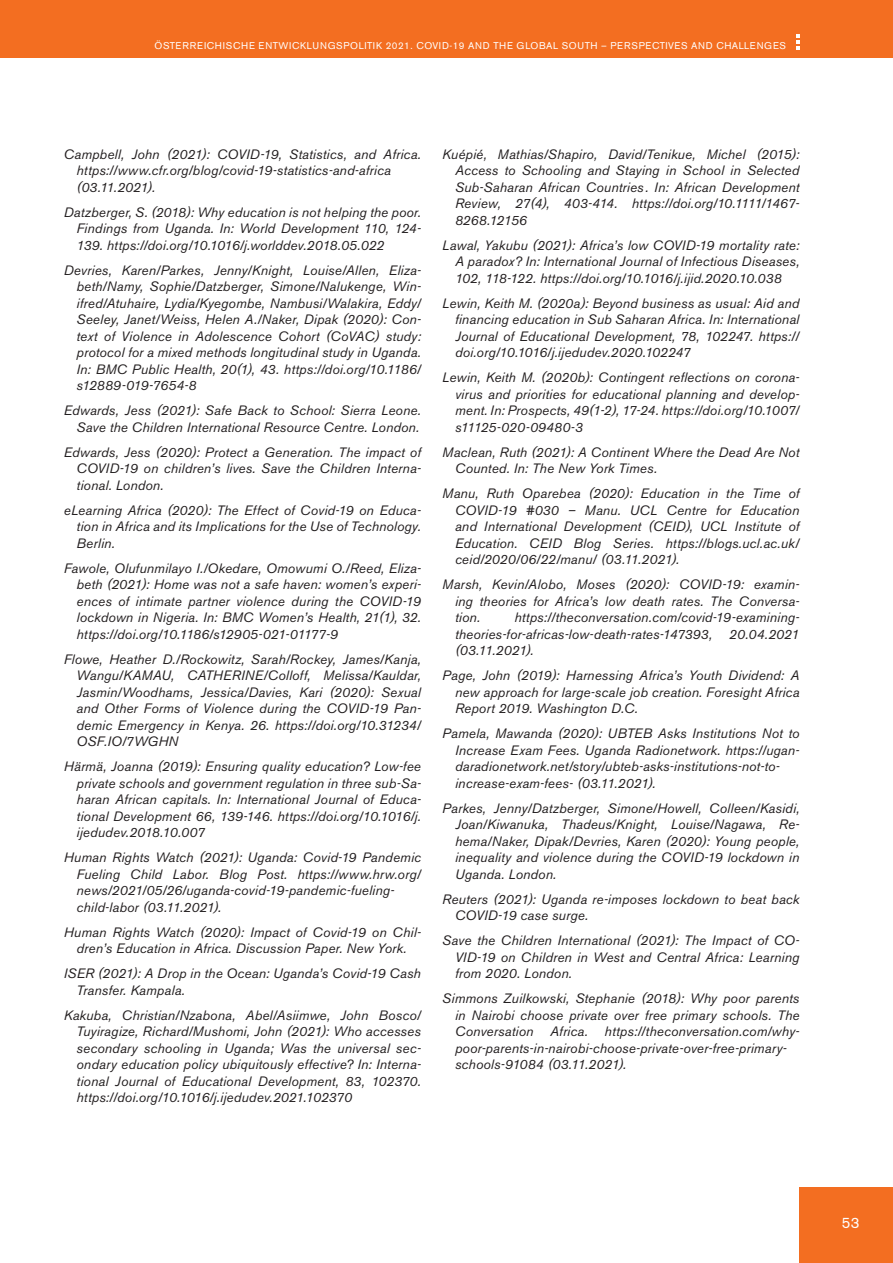
<style>
.page{position:relative;width:893px;height:1263px;background:#fff}
.page>*{position:absolute;margin:0;border:0;box-sizing:border-box;transform-origin:0 0}
.t1{font:15px "Akzidenz Grotesk BE";color:#fff}
.t2{font:italic 13.5px/16.5px "Akzidenz Grotesk BE";letter-spacing:.01em;color:#231f20;text-align:justify}
.t3{font:9.75px "Akzidenz Grotesk BE";letter-spacing:.07em;color:#fff}
</style>
<div class="page">
<div style="left:0;top:0;width:893px;height:58px;background:#f36e21"></div>
<svg style="left:796px;top:34px;width:3px;height:15px"></svg>
<div style="left:799px;top:1188px;width:94px;height:75px;background:#f36e21"></div>
<p class="t3" style="left:154px;top:40px;width:633px">ÖSTERREICHISCHE ENTWICKLUNGSPOLITIK 2021. COVID-19 AND THE GLOBAL SOUTH – PERSPECTIVES AND CHALLENGES</p>
<p class="t2" style="left:77px;top:146px;width:346px;text-align:left;text-indent:-13px">Campbell, John (2021): COVID-19, Statistics, and Africa. https://www.cfr.org/blog/covid-19-statistics-and-africa (03.11.2021).</p>
<p class="t2" style="left:77px;top:204px;width:346px;text-indent:-13px">Datzberger, S. (2018): Why education is not helping the poor.<br>Findings from Uganda. In: World Development 110, 124- 139. https://doi.org/10.1016/j.worlddev.2018.05.022</p>
<p class="t2" style="left:77px;top:262px;width:346px;text-indent:-13px">Devries, Karen/Parkes, Jenny/Knight, Louise/Allen, Eliza&shy;beth/Namy, Sophie/Datzberger, Simone/Nalukenge, Win&shy;ifred/Atuhaire, Lydia/Kyegombe, Nambusi/Walakira, Eddy/ Seeley, Janet/Weiss, Helen A./Naker, Dipak (2020): Con&shy;text of Violence in Adolescence Cohort (CoVAC) study: protocol for a mixed methods longitudinal study in Uganda.<br>In: BMC Public Health, 20(1), 43. https://doi.org/10.1186/ s12889-019-7654-8</p>
<p class="t2" style="left:64px;top:402px;width:359px;text-align:right">Edwards, Jess (2021): Safe Back to School: Sierra Leone.<br>Save the Children International Resource Centre. London.</p>
<p class="t2" style="left:77px;top:444px;width:346px;text-indent:-13px">Edwards, Jess (2020): Protect a Generation. The impact of COVID-19 on children’s lives. Save the Children Interna&shy;tional. London.</p>
<p class="t2" style="left:77px;top:502px;width:346px;text-indent:-13px">eLearning Africa (2020): The Effect of Covid-19 on Educa&shy;tion in Africa and its Implications for the Use of Technology.<br>Berlin.</p>
<p class="t2" style="left:77px;top:560px;width:346px;text-indent:-13px">Fawole, Olufunmilayo I./Okedare, Omowumi O./Reed, Eliza&shy;beth (2021): Home was not a safe haven: women’s experi&shy;ences of intimate partner violence during the COVID-19 lockdown in Nigeria. In: BMC Women’s Health, 21(1), 32. https://doi.org/10.1186/s12905-021-01177-9</p>
<p class="t2" style="left:77px;top:651px;width:346px;text-indent:-13px">Flowe, Heather D./Rockowitz, Sarah/Rockey, James/Kanja, Wangu/KAMAU, CATHERINE/Colloff, Melissa/Kauldar, Jasmin/Woodhams, Jessica/Davies, Kari (2020): Sexual and Other Forms of Violence during the COVID-19 Pan&shy;demic Emergency in Kenya. 26. https://doi.org/10.31234/ OSF.IO/7WGHN</p>
<p class="t2" style="left:77px;top:758px;width:346px;text-indent:-13px">Härmä, Joanna (2019): Ensuring quality education? Low-fee private schools and government regulation in three sub-Sa&shy;haran African capitals. In: International Journal of Educa&shy;tional Development 66, 139-146. https://doi.org/10.1016/j. ijedudev.2018.10.007</p>
<p class="t2" style="left:77px;top:849px;width:346px;text-align:left;text-indent:-13px">Human Rights Watch (2021): Uganda: Covid-19 Pandemic Fueling Child Labor. Blog Post. https://www.hrw.org/ news/2021/05/26/uganda-covid-19-pandemic-fueling&shy;child-labor (03.11.2021).</p>
<p class="t2" style="left:64px;top:924px;width:359px;text-align:center">Human Rights Watch (2020): Impact of Covid-19 on Chil&shy;dren’s Education in Africa. Discussion Paper. New York.</p>
<p class="t2" style="left:77px;top:965px;width:346px;text-indent:-13px">ISER (2021): A Drop in the Ocean: Uganda’s Covid-19 Cash<br>Transfer. Kampala.</p>
<p class="t2" style="left:77px;top:1007px;width:346px;text-indent:-13px">Kakuba, Christian/Nzabona, Abel/Asiimwe, John Bosco/ Tuyiragize, Richard/Mushomi, John (2021): Who accesses secondary schooling in Uganda; Was the universal sec&shy;ondary education policy ubiquitously effective? In: Interna&shy;tional Journal of Educational Development, 83, 102370. https://doi.org/10.1016/j.ijedudev.2021.102370</p>
<p class="t2" style="left:455px;top:146px;width:346px;text-indent:-13px">Kuépié, Mathias/Shapiro, David/Tenikue, Michel (2015):<br>Access to Schooling and Staying in School in Selected Sub-Saharan African Countries . In: African Development Review, 27(4), 403-414. https://doi.org/10.1111/1467- 8268.12156</p>
<p class="t2" style="left:455px;top:237px;width:346px;text-indent:-13px">Lawal, Yakubu (2021): Africa’s low COVID-19 mortality rate:<br>A paradox? In: International Journal of Infectious Diseases, 102, 118-122. https://doi.org/10.1016/j.ijid.2020.10.038</p>
<p class="t2" style="left:455px;top:295px;width:346px;text-indent:-13px">Lewin, Keith M. (2020a): Beyond business as usual: Aid and financing education in Sub Saharan Africa. In: International Journal of Educational Development, 78, 102247. https:// doi.org/10.1016/j.ijedudev.2020.102247</p>
<p class="t2" style="left:455px;top:369px;width:346px;text-indent:-13px">Lewin, Keith M. (2020b): Contingent reflections on corona&shy;virus and priorities for educational planning and develop&shy;ment. In: Prospects, 49(1-2), 17-24. https://doi.org/10.1007/ s11125-020-09480-3</p>
<p class="t2" style="left:455px;top:444px;width:346px;text-indent:-13px">Maclean, Ruth (2021): A Continent Where the Dead Are Not<br>Counted. In: The New York Times.</p>
<p class="t2" style="left:455px;top:485px;width:346px;text-indent:-13px">Manu, Ruth Oparebea (2020): Education in the Time of COVID-19 #030 – Manu. UCL Centre for Education and International Development (CEID), UCL Institute of Education. CEID Blog Series. https://blogs.ucl.ac.uk/ ceid/2020/06/22/manu/ (03.11.2021).</p>
<p class="t2" style="left:455px;top:576px;width:346px;text-indent:-13px">Marsh, Kevin/Alobo, Moses (2020): COVID-19: examin&shy;ing theories for Africa’s low death rates. The Conversa&shy;tion.</p>
<p class="t2" style="left:455px;top:609px;width:346px;text-indent:59px">https://theconversation.com/covid-19-examining&shy;theories-for-africas-low-death-rates-147393,</p>
<p class="t2" style="left:729px;top:625px;width:72px">20.04.2021</p>
<p class="t2" style="left:442px;top:638px;width:359px;line-height:25px;text-indent:13px">(03.11.2021).<br>Page, John (2019): Harnessing Africa’s Youth Dividend: A</p>
<p class="t2" style="left:455px;top:683px;width:346px">new approach for large-scale job creation. Foresight Africa<br>Report 2019. Washington D.C.</p>
<p class="t2" style="left:455px;top:725px;width:346px;text-align:left;text-indent:-13px">Pamela, Mawanda (2020): UBTEB Asks Institutions Not to Increase Exam Fees. Uganda Radionetwork. https://ugan&shy;daradionetwork.net/story/ubteb-asks-institutions-not-to&shy;increase-exam-fees- (03.11.2021).</p>
<p class="t2" style="left:455px;top:799px;width:346px;text-indent:-13px">Parkes, Jenny/Datzberger, Simone/Howell, Colleen/Kasidi, Joan/Kiwanuka, Thadeus/Knight, Louise/Nagawa, Re&shy;hema/Naker, Dipak/Devries, Karen (2020): Young people, inequality and violence during the COVID-19 lockdown in Uganda. London.</p>
<p class="t2" style="left:455px;top:890px;width:346px;text-indent:-13px">Reuters (2021): Uganda re-imposes lockdown to beat back<br>COVID-19 case surge.</p>
<p class="t2" style="left:455px;top:932px;width:346px;text-indent:-13px">Save the Children International (2021): The Impact of CO-VID-19 on Children in West and Central Africa: Learning from 2020. London.</p>
<p class="t2" style="left:455px;top:990px;width:346px;text-align:left;text-indent:-13px">Simmons Zuilkowski, Stephanie (2018): Why poor parents in Nairobi choose private over free primary schools. The Conversation Africa. https://theconversation.com/why&shy;poor-parents-in-nairobi-choose-private-over-free-primary&shy;schools-91084 (03.11.2021).</p>
<p class="t1" style="left:842px;top:1214px;width:19px">53</p>
</div>
